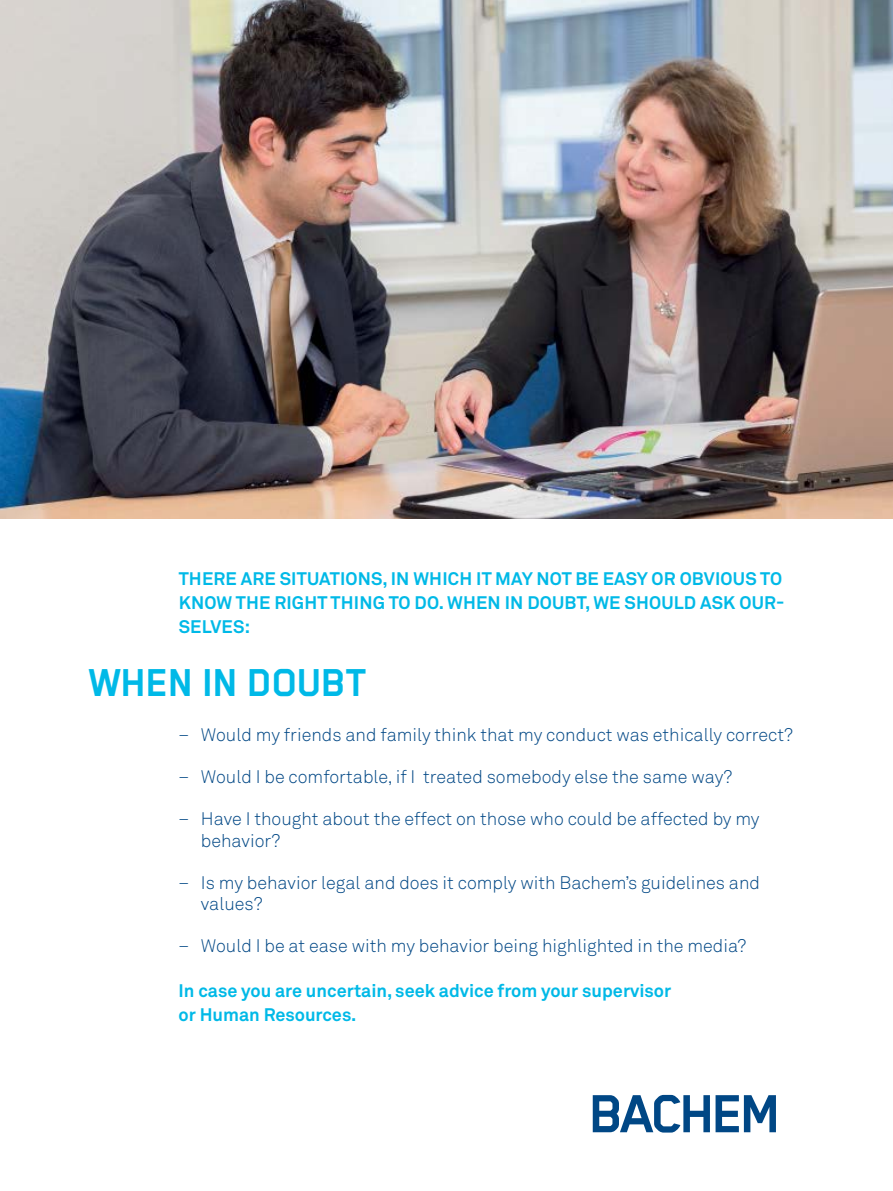
<style>
.page{position:relative;width:893px;height:1191px;background:#fff}
.page>*{position:absolute;margin:0;border:0;box-sizing:border-box;transform-origin:0 0}
.t1{font:700 45px "Blender Pro";letter-spacing:-.02em;color:#00b9e7}
.t2{font:300 18px/21px "Akkurat Bachem Pro";color:#004785}
.t3{font:700 18px/24px "Akkurat Bachem Pro";letter-spacing:.005em;color:#00b9e7}
</style>
<div class="page">
<img style="left:0;top:0;width:893px;height:518px">
<svg style="left:593px;top:1095px;width:183px;height:37px"></svg>
<p class="t3" style="left:179px;top:567px;width:607px">THERE ARE SITUATIONS, IN WHICH IT MAY NOT BE EASY OR OBVIOUS TO<br>KNOW THE RIGHT THING TO DO. WHEN IN DOUBT, WE SHOULD ASK OUR-<br>SELVES:</p>
<p class="t1" style="left:89px;top:658px;width:281px">WHEN IN DOUBT</p>
<p class="t2" style="left:179px;top:724px;width:616px">− Would my friends and family think that my conduct was ethically correct?</p>
<p class="t2" style="left:179px;top:766px;width:555px">− Would I be comfortable, if I treated somebody else the same way?</p>
<p class="t2" style="left:201px;top:808px;width:560px;text-indent:-22px">− Have I thought about the effect on those who could be affected by my behavior?</p>
<p class="t2" style="left:201px;top:871px;width:561px;text-indent:-22px">− Is my behavior legal and does it comply with Bachem’s guidelines and values?</p>
<p class="t2" style="left:179px;top:934px;width:569px">− Would I be at ease with my behavior being highlighted in the media?</p>
<p class="t3" style="left:179px;top:978px;width:494px">In case you are uncertain, seek advice from your supervisor or Human Resources.</p>
</div>
